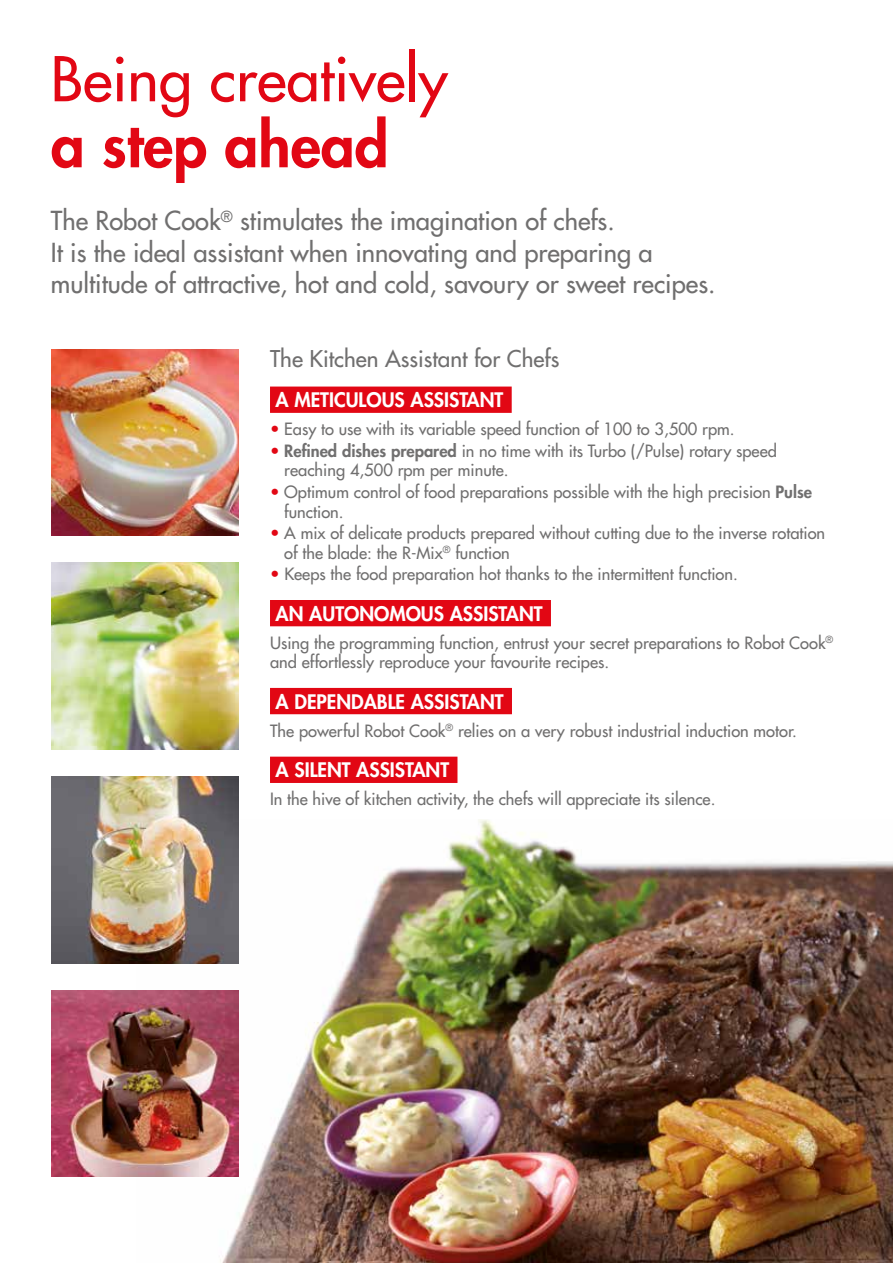
<style>
.page{position:relative;width:893px;height:1263px;background:#fff}
.page>*{position:absolute;margin:0;border:0;box-sizing:border-box;transform-origin:0 0}
.t1{font:60px "Futura";color:#e20714}
.t2{font:800 60px "Futura";color:#e20714}
.t3{font:25.5px/31.5px "Futura";color:#706f6f}
.t4{font:22.5px "Futura";color:#706f6f}
.t5{font:800 19.5px "Futura";color:#fff}
.t6{font:16.5px/19.5px "Futura";color:#706f6f}
.s1{color:#e20714}
.s2{font-weight:800}
</style>
<div class="page">
<img style="left:136px;top:819px;width:757px;height:444px">
<img style="left:52px;top:349px;width:186px;height:187px">
<img style="left:52px;top:562px;width:186px;height:187px">
<img style="left:52px;top:777px;width:186px;height:186px">
<img style="left:52px;top:990px;width:186px;height:187px">
<div style="left:270px;top:387px;width:242px;height:26px;background:#e20714"></div>
<div style="left:270px;top:600px;width:281px;height:26px;background:#e20714"></div>
<div style="left:270px;top:688px;width:242px;height:26px;background:#e20714"></div>
<div style="left:270px;top:757px;width:187px;height:26px;background:#e20714"></div>
<h1 class="t1" style="left:51px;top:42px;width:398px">Being creatively</h1>
<h1 class="t2" style="left:51px;top:107px;width:339px">a step ahead</h1>
<h2 class="t3" style="left:51px;top:205px;width:666px">The Robot Cook<sup>®</sup> stimulates the imagination of chefs.<br>It is the ideal assistant when innovating and preparing a multitude of attractive, hot and cold, savoury or sweet recipes.</h2>
<h3 class="t4" style="left:270px;top:344px;width:291px">The Kitchen Assistant for Chefs</h3>
<p class="t5" style="left:276px;top:388px;width:229px">A METICULOUS ASSISTANT</p>
<p class="t6" style="left:270px;top:419px;width:466px"><span class="s1">•</span> Easy to use with its variable speed function of 100 to 3,500 rpm.</p>
<p class="t6" style="left:284px;top:441px;width:494px;text-indent:-14px"><span class="s1">•</span> <span class="s2">Refined dishes prepared</span> in no time with its Turbo (/Pulse) rotary speed reaching 4,500 rpm per minute.</p>
<p class="t6" style="left:284px;top:482px;width:529px;text-indent:-14px"><span class="s1">•</span> Optimum control of food preparations possible with the high precision <span class="s2">Pulse </span>function.</p>
<p class="t6" style="left:284px;top:523px;width:542px;text-indent:-14px"><span class="s1">•</span> A mix of delicate products prepared without cutting due to the inverse rotation of the blade: the R-Mix<sup>®</sup> function</p>
<p class="t6" style="left:270px;top:564px;width:469px"><span class="s1">•</span> Keeps the food preparation hot thanks to the intermittent function.</p>
<p class="t5" style="left:276px;top:601px;width:268px">AN AUTONOMOUS ASSISTANT</p>
<p class="t6" style="left:270px;top:633px;width:565px">Using the programming function, entrust your secret preparations to Robot Cook<sup>® </sup>and effortlessly reproduce your favourite recipes.</p>
<p class="t5" style="left:276px;top:689px;width:230px">A DEPENDABLE ASSISTANT</p>
<p class="t6" style="left:270px;top:721px;width:528px">The powerful Robot Cook<sup>®</sup> relies on a very robust industrial induction motor.</p>
<p class="t5" style="left:276px;top:758px;width:175px">A SILENT ASSISTANT</p>
<p class="t6" style="left:270px;top:790px;width:447px">In the hive of kitchen activity, the chefs will appreciate its silence.</p>
</div>
